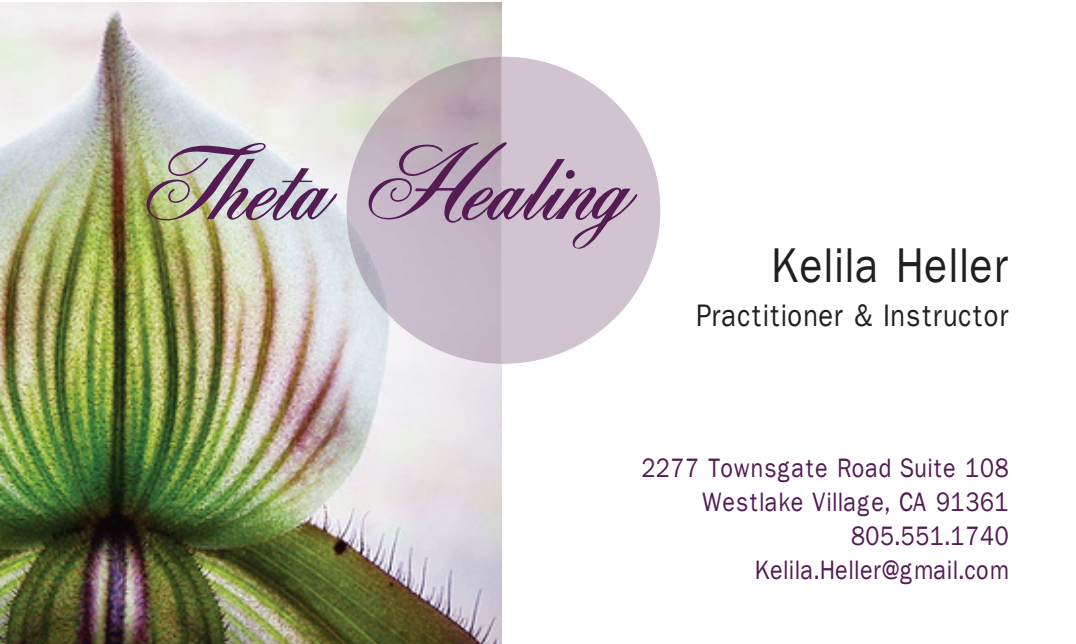
<style>
.page{position:relative;width:1076px;height:644px;background:#fff}
.page>*{position:absolute;margin:0;border:0;box-sizing:border-box;transform-origin:0 0}
.t1{font:44px "TL African Latin";color:#231f20}
.t2{font:28px "TL African Latin";color:#231f20}
.t3{font:24px/34px "TL African Latin";color:#541b54;text-align:right}
</style>
<div class="page">
<img style="left:1px;top:3px;width:500px;height:641px">
<img style="left:347px;top:57px;width:313px;height:307px">
<svg style="left:147px;top:143px;width:190px;height:77px;background:#b4abae"></svg>
<svg style="left:369px;top:142px;width:268px;height:107px;background:#b59fb4"></svg>
<h1 class="t1" style="left:771px;top:247px;width:240px">Kelila Heller</h1>
<p class="t2" style="left:696px;top:304px;width:315px">Practitioner &amp; Instructor</p>
<p class="t3" style="left:641px;top:453px;width:369px">2277 Townsgate Road Suite 108<br>Westlake Village, CA 91361<br>805.551.1740<br>Kelila.Heller@gmail.com</p>
</div>
